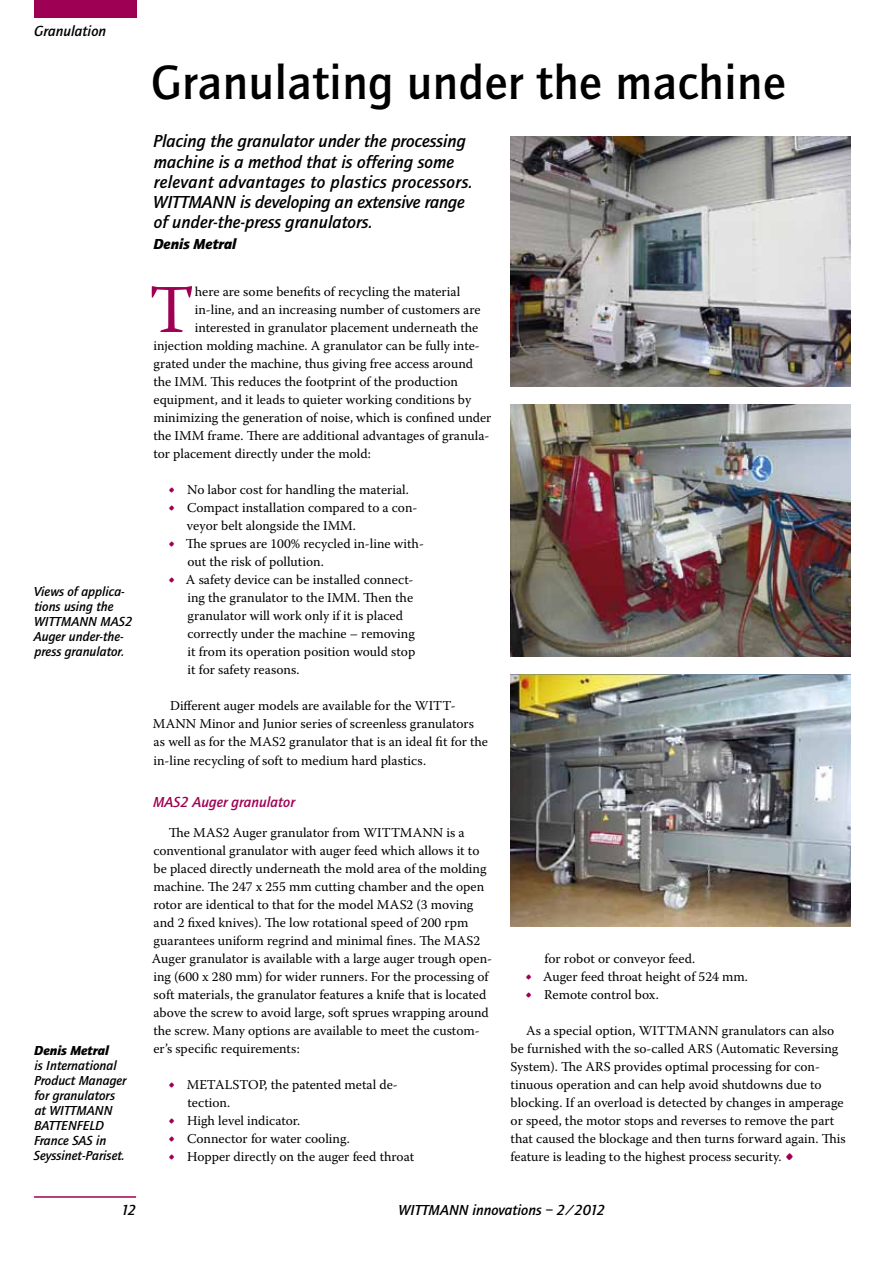
<style>
.page{position:relative;width:893px;height:1263px;background:#fff}
.page>*{position:absolute;margin:0;border:0;box-sizing:border-box;transform-origin:0 0}
.t1{font:68.25px "Warnock Pro";color:#9e0054}
.t2{font:500 49.5px "Quay Sans";letter-spacing:.01em;color:#000}
.t3{font:italic 500 18px/20.2px "Quay Sans";color:#000}
.t4{font:italic 500 15px "Quay Sans";color:#000}
.t5{font:italic 500 15px "Quay Sans";color:#9e0054}
.t6{font:italic 900 15px "Quay Sans";color:#000}
.t7{font:13.5px/18px "Warnock Pro";color:#000}
.t8{font:italic 500 13.5px/15px "Quay Sans";color:#000}
.t9{font:italic 900 13.5px "Quay Sans";color:#000}
.s1{font-size:18px;color:#9e0054}
.s2{font-size:24px;color:#9e0054}
</style>
<div class="page">
<div style="left:34px;top:0;width:102px;height:18px;background:#9e0054"></div>
<hr style="left:34px;top:1196px;width:102px;height:2px;background:#9e0054">
<img style="left:510px;top:137px;width:340px;height:249px">
<img style="left:510px;top:404px;width:340px;height:252px">
<img style="left:510px;top:674px;width:340px;height:253px">
<p class="t4" style="left:34px;top:22px;width:74px">Granulation</p>
<p class="t8" style="left:34px;top:584px;width:100px">Views of applica&shy;tions using the<br>WITTMANN MAS2<br>Auger under-the&shy;press granulator.</p>
<p class="t9" style="left:34px;top:1043px;width:76px">Denis Metral</p>
<p class="t8" style="left:34px;top:1058px;width:94px">is International<br>Product Manager for granulators at WITTMANN<br>BATTENFELD<br>France SAS in<br>Seyssinet-Pariset.</p>
<h2 class="t2" style="left:151px;top:55px;width:636px">Granulating under the machine</h2>
<h3 class="t3" style="left:153px;top:131px;width:321px">Placing the granulator under the processing machine is a method that is offering some relevant advantages to plastics processors.<br>WITTMANN is developing an extensive range of under-the-press granulators.</h3>
<p class="t6" style="left:153px;top:235px;width:85px">Denis Metral</p>
<h1 class="t1" style="left:149px;top:268px;width:47px">T</h1>
<p class="t7" style="left:195px;top:282px;width:267px">here are some benefits of recycling the material</p>
<p class="t7" style="left:195px;top:300px;width:287px">in-line, and an increasing number of customers are</p>
<p class="t7" style="left:195px;top:318px;width:285px">interested in granulator placement underneath the</p>
<p class="t7" style="left:153px;top:336px;width:328px">injection molding machine. A granulator can be fully inte-</p>
<p class="t7" style="left:154px;top:354px;width:321px">grated under the machine, thus giving free access around</p>
<p class="t7" style="left:153px;top:372px;width:306px">the IMM. This reduces the footprint of the production</p>
<p class="t7" style="left:153px;top:390px;width:319px">equipment, and it leads to quieter working conditions by</p>
<p class="t7" style="left:153px;top:408px;width:340px">minimizing the generation of noise, which is confined under</p>
<p class="t7" style="left:153px;top:426px;width:338px">the IMM frame. There are additional advantages of granula-</p>
<p class="t7" style="left:153px;top:444px;width:219px">tor placement directly under the mold:</p>
<p class="t7" style="left:168px;top:480px;width:242px"><span class="s1">•</span> No labor cost for handling the material.</p>
<p class="t7" style="left:187px;top:498px;width:232px;text-indent:-19px"><span class="s1">•</span> Compact installation compared to a con&shy;veyor belt alongside the IMM.</p>
<p class="t7" style="left:187px;top:534px;width:238px;text-indent:-19px"><span class="s1">•</span> The sprues are 100% recycled in-line with&shy;out the risk of pollution.</p>
<p class="t7" style="left:187px;top:571px;width:229px;text-indent:-19px"><span class="s1">•</span> A safety device can be installed connect&shy;ing the granulator to the IMM. Then the granulator will work only if it is placed correctly under the machine – removing it from its operation position would stop it for safety reasons.</p>
<p class="t7" style="left:153px;top:697px;width:337px;text-indent:17px">Different auger models are available for the WITT-MANN Minor and Junior series of screenless granulators as well as for the MAS2 granulator that is an ideal fit for the in-line recycling of soft to medium hard plastics.</p>
<p class="t5" style="left:153px;top:793px;width:143px">MAS2 Auger granulator</p>
<p class="t7" style="left:152px;top:823px;width:342px;text-indent:17px">The MAS2 Auger granulator from WITTMANN is a conventional granulator with auger feed which allows it to be placed directly underneath the mold area of the molding machine. The 247 x 255 mm cutting chamber and the open rotor are identical to that for the model MAS2 (3 moving and 2 fixed knives). The low rotational speed of 200 rpm guarantees uniform regrind and minimal fines. The MAS2<br>Auger granulator is available with a large auger trough open&shy;ing (600 x 280 mm) for wider runners. For the processing of soft materials, the granulator features a knife that is located above the screw to avoid large, soft sprues wrapping around the screw. Many options are available to meet the custom&shy;er’s specific requirements:</p>
<p class="t7" style="left:187px;top:1075px;width:212px;text-indent:-19px"><span class="s1">•</span> METALSTOP, the patented metal de&shy;tection.</p>
<p class="t7" style="left:168px;top:1111px;width:134px"><span class="s1">•</span> High level indicator.</p>
<p class="t7" style="left:168px;top:1129px;width:183px"><span class="s1">•</span> Connector for water cooling.</p>
<p class="t7" style="left:168px;top:1147px;width:248px"><span class="s1">•</span> Hopper directly on the auger feed throat</p>
<p class="t7" style="left:545px;top:949px;width:152px">for robot or conveyor feed.</p>
<p class="t7" style="left:525px;top:967px;width:224px"><span class="s1">•</span> Auger feed throat height of 524 mm.</p>
<p class="t7" style="left:525px;top:985px;width:135px"><span class="s1">•</span> Remote control box.</p>
<p class="t7" style="left:510px;top:1021px;width:337px;text-indent:16px">As a special option, WITTMANN granulators can also be furnished with the so-called ARS (Automatic Reversing System). The ARS provides optimal processing for con&shy;tinuous operation and can help avoid shutdowns due to blocking. If an overload is detected by changes in amperage or speed, the motor stops and reverses to remove the part that caused the blockage and then turns forward again. This feature is leading to the highest process security. <span class="s2">•</span></p>
<p class="t4" style="left:121px;top:1201px;width:16px">12</p>
<p class="t4" style="left:399px;top:1201px;width:208px">WITTMANN innovations – 2/2012</p>
</div>
